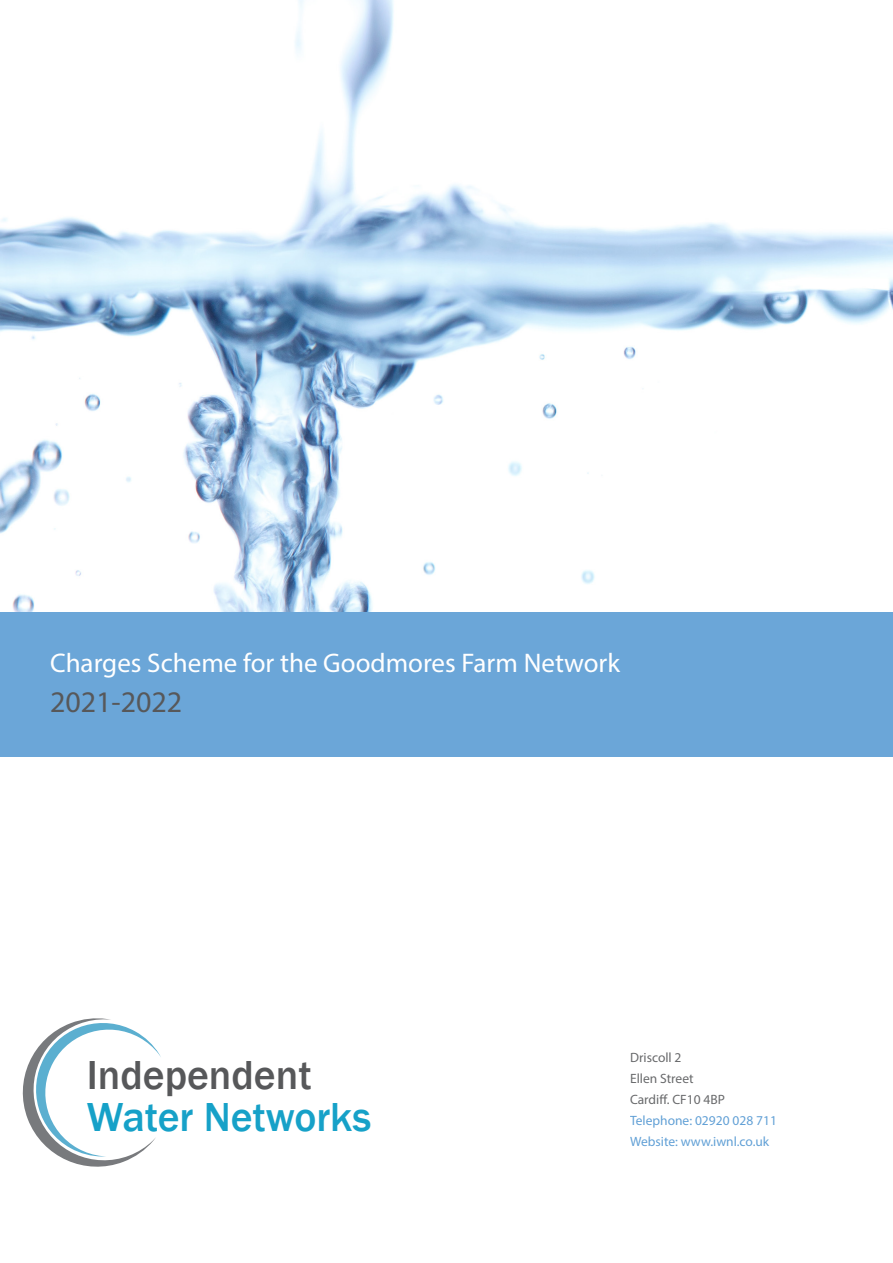
<style>
.page{position:relative;width:893px;height:1263px;background:#fff}
.page>*{position:absolute;margin:0;border:0;box-sizing:border-box;transform-origin:0 0}
.t1{font:500 41.7px "Franklin Gothic";color:#16a1c8}
.t2{font:500 41.7px "Franklin Gothic";color:#57585a}
.t3{font:30px "Myriad Pro";color:#57585a}
.t4{font:27px "Myriad Pro";color:#fff}
.t5{font:13.5px/21px "Myriad Pro";color:#4f95d1}
.t6{font:13.5px/21px "Myriad Pro";color:#57585a}
</style>
<div class="page">
<div style="left:0;top:611px;width:893px;height:146px;background:#6ba6d8"></div>
<svg style="left:22px;top:1018px;width:139px;height:149px"></svg>
<img style="left:0;top:0;width:893px;height:611px">
<p class="t4" style="left:50px;top:646px;width:572px">Charges Scheme for the Goodmores Farm Network</p>
<p class="t3" style="left:50px;top:683px;width:134px">2021-2022</p>
<p class="t2" style="left:87px;top:1049px;width:227px">Independent</p>
<p class="t1" style="left:87px;top:1091px;width:286px">Water Networks</p>
<p class="t6" style="left:630px;top:1047px;width:96px">Driscoll 2<br>Ellen Street<br>Cardiff. CF10 4BP</p>
<p class="t5" style="left:630px;top:1110px;width:148px">Telephone: 02920 028 711<br>Website: www.iwnl.co.uk</p>
</div>
